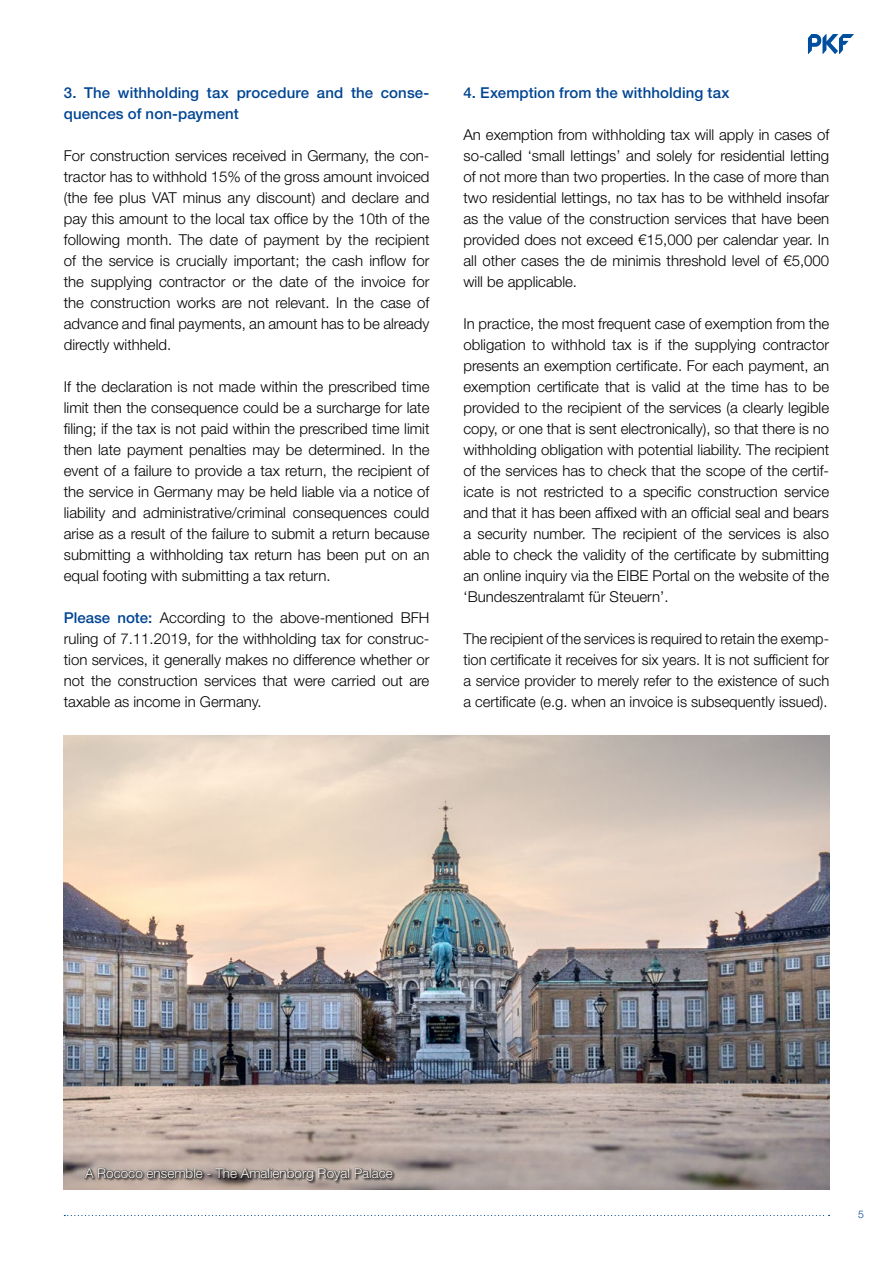
<style>
.page{position:relative;width:893px;height:1263px;background:#fff}
.page>*{position:absolute;margin:0;border:0;box-sizing:border-box;transform-origin:0 0}
.t1{font:300 15px/21px "Helvetica Neue LT Std";color:#000;text-align:justify}
.t2{font:500 15px/21px "Helvetica Neue LT Std";letter-spacing:.005em;color:#014593}
.t3{font:300 13.5px "Helvetica Neue LT Std";color:#fff}
.t4{font:300 10.5px "Helvetica Neue LT Std";color:#014593}
.s1{font-weight:500;color:#014593}
</style>
<div class="page">
<svg style="left:808px;top:34px;width:46px;height:20px"></svg>
<svg style="left:64px;top:1215px;width:766px;height:1px"></svg>
<img style="left:64px;top:736px;width:765px;height:454px">
<svg style="left:85px;top:1168px;width:311px;height:16px"></svg>
<div style="left:84px;top:1167px;width:309px;height:15px;background:#000;opacity:.75"></div>
<p class="t2" style="left:64px;top:82px;width:367px">3. The withholding tax procedure and the conse&shy;quences of non-payment</p>
<p class="t1" style="left:64px;top:144px;width:367px">For construction services received in Germany, the con&shy;tractor has to withhold 15% of the gross amount invoiced (the fee plus VAT minus any discount) and declare and pay this amount to the local tax office by the 10th of the following month. The date of payment by the recipient of the service is crucially important; the cash inflow for the supplying contractor or the date of the invoice for the construction works are not relevant. In the case of advance and final payments, an amount has to be already directly withheld.</p>
<p class="t1" style="left:64px;top:375px;width:367px">If the declaration is not made within the prescribed time limit then the consequence could be a surcharge for late filing; if the tax is not paid within the prescribed time limit then late payment penalties may be determined. In the event of a failure to provide a tax return, the recipient of the service in Germany may be held liable via a notice of liability and administrative/criminal consequences could arise as a result of the failure to submit a return because submitting a withholding tax return has been put on an equal footing with submitting a tax return.</p>
<p class="t1" style="left:64px;top:606px;width:367px"><span class="s1">Please note:</span> According to the above-mentioned BFH ruling of 7.11.2019, for the withholding tax for construc&shy;tion services, it generally makes no difference whether or not the construction services that were carried out are taxable as income in Germany.</p>
<p class="t2" style="left:463px;top:82px;width:268px">4. Exemption from the withholding tax</p>
<p class="t1" style="left:463px;top:123px;width:367px">An exemption from withholding tax will apply in cases of so-called ‘small lettings’ and solely for residential letting of not more than two properties. In the case of more than two residential lettings, no tax has to be withheld insofar as the value of the construction services that have been provided does not exceed €15,000 per calendar year. In all other cases the de minimis threshold level of €5,000 will be applicable.</p>
<p class="t1" style="left:463px;top:312px;width:367px">In practice, the most frequent case of exemption from the obligation to withhold tax is if the supplying contractor presents an exemption certificate. For each payment, an exemption certificate that is valid at the time has to be provided to the recipient of the services (a clearly legible copy, or one that is sent electronically), so that there is no withholding obligation with potential liability. The recipient of the services has to check that the scope of the certif&shy;icate is not restricted to a specific construction service and that it has been affixed with an official seal and bears a security number. The recipient of the services is also able to check the validity of the certificate by submitting an online inquiry via the EIBE Portal on the website of the ‘Bundeszentralamt für Steuern’.</p>
<p class="t1" style="left:463px;top:627px;width:367px">The recipient of the services is required to retain the exemp&shy;tion certificate it receives for six years. It is not sufficient for a service provider to merely refer to the existence of such a certificate (e.g. when an invoice is subsequently issued).</p>
<p class="t3" style="left:85px;top:1165px;width:309px">A Rococo ensemble - The Amalienborg Royal Palace</p>
<p class="t4" style="left:858px;top:1208px;width:7px">5</p>
</div>
